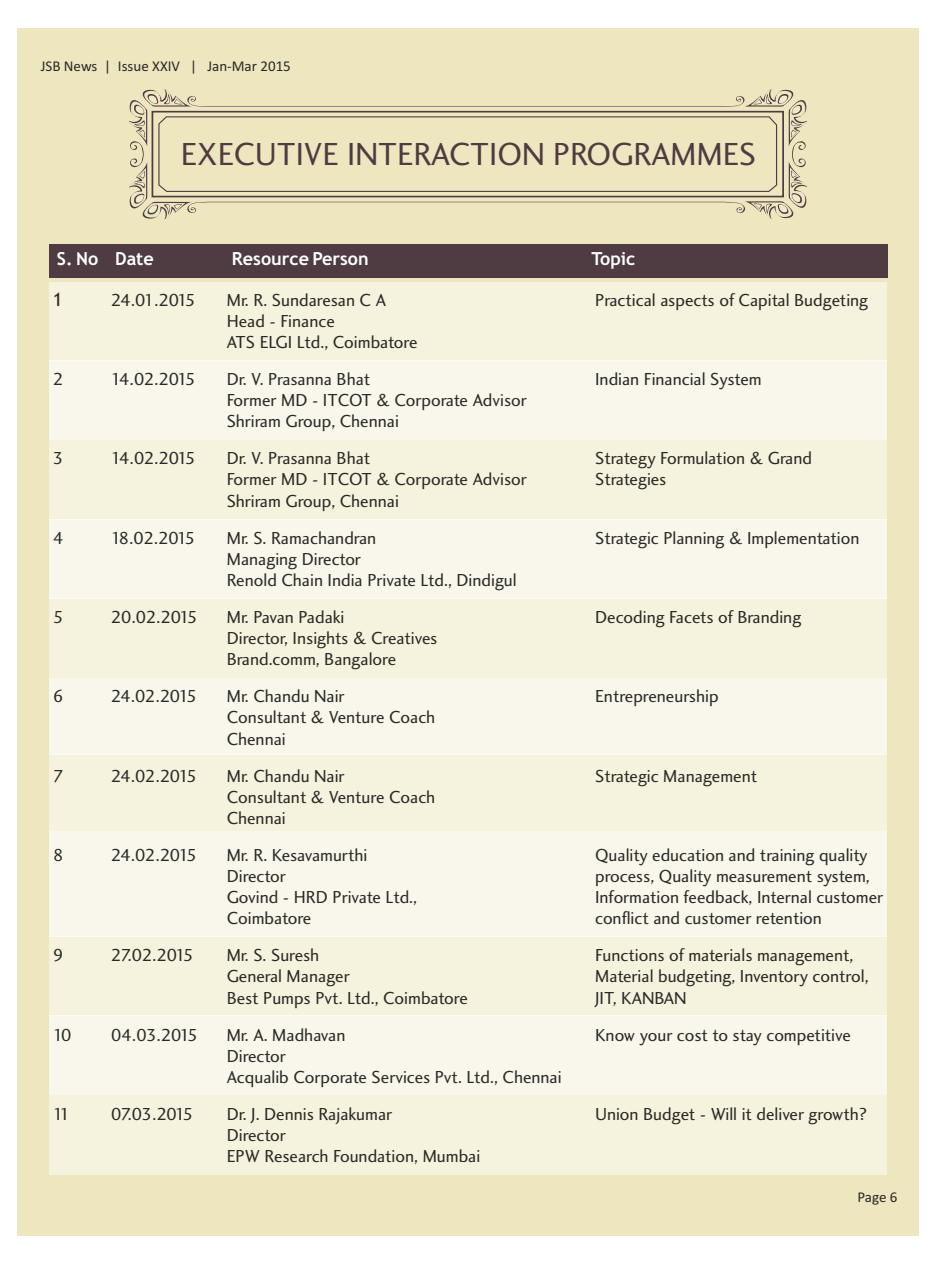
<style>
.page{position:relative;width:936px;height:1263px;background:#fff}
.page>*{position:absolute;margin:0;border:0;box-sizing:border-box;transform-origin:0 0}
.t1{font:33px "Charlotte Sans Book Plain";color:#4f3b42}
.t2{font:18.75px "Trebuchet MS";color:#292926}
.t3{font:18px/21.1px "Charlotte Sans Book Plain";color:#292926}
.t4{font:700 18px "Trebuchet MS";color:#fff}
.t5{font:15px "Calibri";color:#292926}
</style>
<div class="page">
<div style="left:17px;top:28px;width:901px;height:1207px;background:#ede6bf"></div>
<div style="left:49px;top:244px;width:839px;height:34px;background:#4f3b42"></div>
<div style="left:49px;top:282px;width:837px;height:79px;background:#f5f2de"></div>
<div style="left:49px;top:361px;width:837px;height:79px;background:#f9f7eb"></div>
<div style="left:49px;top:440px;width:837px;height:79px;background:#f5f2de"></div>
<div style="left:49px;top:519px;width:837px;height:79px;background:#f9f7eb"></div>
<div style="left:49px;top:598px;width:837px;height:80px;background:#f5f2de"></div>
<div style="left:49px;top:678px;width:837px;height:76px;background:#f9f7eb"></div>
<div style="left:49px;top:754px;width:837px;height:77px;background:#f5f2de"></div>
<div style="left:49px;top:831px;width:837px;height:105px;background:#f9f7eb"></div>
<div style="left:49px;top:936px;width:837px;height:80px;background:#f5f2de"></div>
<div style="left:49px;top:1016px;width:837px;height:79px;background:#f9f7eb"></div>
<div style="left:49px;top:1095px;width:837px;height:79px;background:#f5f2de"></div>
<svg style="left:129px;top:89px;width:678px;height:130px"></svg>
<p class="t5" style="left:41px;top:59px;width:252px">JSB News | Issue XXIV | Jan-Mar 2015</p>
<h1 class="t1" style="left:181px;top:141px;width:576px">EXECUTIVE INTERACTION PROGRAMMES</h1>
<p class="t4" style="left:57px;top:252px;width:98px">S. No Date</p>
<p class="t4" style="left:232px;top:252px;width:138px">Resource Person</p>
<p class="t4" style="left:591px;top:252px;width:45px">Topic</p>
<p class="t2" style="left:53px;top:292px;width:11px">1</p>
<p class="t3" style="left:111px;top:291px;width:86px">24.01.2015</p>
<p class="t3" style="left:227px;top:291px;width:161px">Mr. R. Sundaresan C A</p>
<p class="t3" style="left:595px;top:291px;width:274px">Practical aspects of Capital Budgeting</p>
<p class="t3" style="left:227px;top:312px;width:192px">Head - Finance<br>ATS ELGI Ltd., Coimbatore</p>
<p class="t3" style="left:53px;top:370px;width:12px">2</p>
<p class="t3" style="left:111px;top:370px;width:86px">14.02.2015</p>
<p class="t3" style="left:227px;top:370px;width:145px">Dr. V. Prasanna Bhat</p>
<p class="t3" style="left:595px;top:370px;width:168px">Indian Financial System</p>
<p class="t3" style="left:227px;top:391px;width:302px">Former MD - ITCOT &amp; Corporate Advisor<br>Shriram Group, Chennai</p>
<p class="t3" style="left:53px;top:449px;width:12px">3</p>
<p class="t3" style="left:111px;top:449px;width:86px">14.02.2015</p>
<p class="t3" style="left:227px;top:449px;width:145px">Dr. V. Prasanna Bhat</p>
<p class="t3" style="left:595px;top:449px;width:218px">Strategy Formulation &amp; Grand</p>
<p class="t3" style="left:227px;top:470px;width:302px">Former MD - ITCOT &amp; Corporate Advisor</p>
<p class="t3" style="left:595px;top:470px;width:73px">Strategies</p>
<p class="t3" style="left:227px;top:492px;width:174px">Shriram Group, Chennai</p>
<p class="t3" style="left:53px;top:529px;width:12px">4</p>
<p class="t3" style="left:111px;top:529px;width:86px">18.02.2015</p>
<p class="t3" style="left:227px;top:529px;width:151px">Mr. S. Ramachandran</p>
<p class="t3" style="left:595px;top:529px;width:266px">Strategic Planning &amp; Implementation</p>
<p class="t3" style="left:227px;top:550px;width:291px">Managing Director<br>Renold Chain India Private Ltd., Dindigul</p>
<p class="t3" style="left:53px;top:608px;width:12px">5</p>
<p class="t3" style="left:111px;top:608px;width:88px">20.02.2015</p>
<p class="t3" style="left:227px;top:608px;width:119px">Mr. Pavan Padaki</p>
<p class="t3" style="left:595px;top:608px;width:208px">Decoding Facets of Branding</p>
<p class="t3" style="left:227px;top:629px;width:212px">Director, Insights &amp; Creatives<br>Brand.comm, Bangalore</p>
<p class="t3" style="left:53px;top:687px;width:12px">6</p>
<p class="t3" style="left:111px;top:687px;width:88px">24.02.2015</p>
<p class="t3" style="left:227px;top:687px;width:119px">Mr. Chandu Nair</p>
<p class="t3" style="left:595px;top:687px;width:125px">Entrepreneurship</p>
<p class="t3" style="left:227px;top:708px;width:210px">Consultant &amp; Venture Coach<br>Chennai</p>
<p class="t3" style="left:53px;top:767px;width:12px">7</p>
<p class="t3" style="left:111px;top:767px;width:88px">24.02.2015</p>
<p class="t3" style="left:227px;top:767px;width:119px">Mr. Chandu Nair</p>
<p class="t3" style="left:595px;top:767px;width:163px">Strategic Management</p>
<p class="t3" style="left:227px;top:788px;width:210px">Consultant &amp; Venture Coach<br>Chennai</p>
<p class="t3" style="left:53px;top:846px;width:12px">8</p>
<p class="t3" style="left:111px;top:846px;width:88px">24.02.2015</p>
<p class="t3" style="left:227px;top:846px;width:142px">Mr. R. Kesavamurthi</p>
<p class="t3" style="left:595px;top:846px;width:274px">Quality education and training quality</p>
<p class="t3" style="left:227px;top:867px;width:61px">Director</p>
<p class="t3" style="left:595px;top:867px;width:276px">process, Quality measurement system,</p>
<p class="t3" style="left:227px;top:888px;width:192px">Govind - HRD Private Ltd.,</p>
<p class="t3" style="left:595px;top:888px;width:289px">Information feedback, Internal customer</p>
<p class="t3" style="left:227px;top:909px;width:86px">Coimbatore</p>
<p class="t3" style="left:595px;top:909px;width:228px">conflict and customer retention</p>
<p class="t3" style="left:53px;top:946px;width:12px">9</p>
<p class="t3" style="left:111px;top:946px;width:84px">27.02.2015</p>
<p class="t3" style="left:227px;top:946px;width:94px">Mr. S. Suresh</p>
<p class="t3" style="left:595px;top:946px;width:260px">Functions of materials management,</p>
<p class="t3" style="left:227px;top:967px;width:124px">General Manager</p>
<p class="t3" style="left:595px;top:967px;width:275px">Material budgeting, Inventory control,</p>
<p class="t3" style="left:227px;top:989px;width:243px">Best Pumps Pvt. Ltd., Coimbatore</p>
<p class="t3" style="left:595px;top:989px;width:93px">JIT, KANBAN</p>
<p class="t3" style="left:53px;top:1026px;width:20px">10</p>
<p class="t3" style="left:111px;top:1026px;width:89px">04.03.2015</p>
<p class="t3" style="left:227px;top:1026px;width:120px">Mr. A. Madhavan</p>
<p class="t3" style="left:595px;top:1026px;width:257px">Know your cost to stay competitive</p>
<p class="t3" style="left:227px;top:1047px;width:336px">Director<br>Acqualib Corporate Services Pvt. Ltd., Chennai</p>
<p class="t3" style="left:53px;top:1105px;width:19px">11</p>
<p class="t3" style="left:111px;top:1105px;width:84px">07.03.2015</p>
<p class="t3" style="left:227px;top:1105px;width:167px">Dr. J. Dennis Rajakumar</p>
<p class="t3" style="left:595px;top:1105px;width:273px">Union Budget - Will it deliver growth?</p>
<p class="t3" style="left:227px;top:1126px;width:255px">Director<br>EPW Research Foundation, Mumbai</p>
<p class="t5" style="left:857px;top:1191px;width:42px">Page 6</p>
</div>
